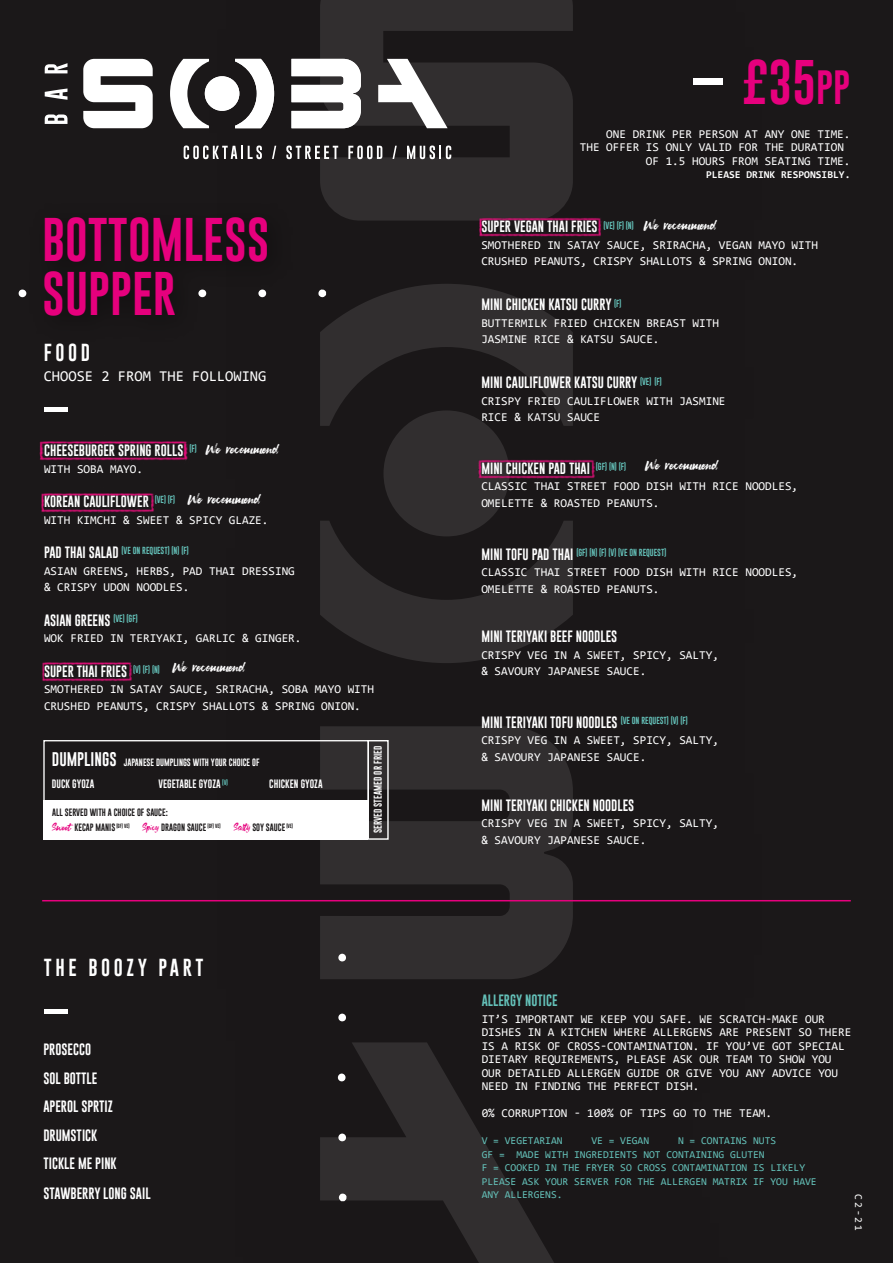
<style>
.page{position:relative;width:893px;height:1263px;background:#1b1819}
.page>*{position:absolute;margin:0;border:0;box-sizing:border-box;transform-origin:0 0}
.t1{font:45.9px "Gobold";color:#e6007d}
.t2{font:45px/54px "Gobold";color:#e6007d}
.t3{font:18px "Gobold";letter-spacing:.2em;color:#fff}
.t4{font:15px "Shockwave Brush";letter-spacing:.01em;color:#fff}
.t5{font:15px "Consolas";color:#fff}
.t6{font:12px/16.5px "Consolas";color:#fff}
.t7{font:12px "Gobold";color:#fff}
.t8{font:12px "Gobold";color:#64c0b8}
.t9{font:10.5px/13.5px "Consolas";color:#64c0b8}
.t10{font:700 10.5px "Consolas";color:#fff}
.t11{font:10.5px "Consolas";color:#fff}
.t12{font:8.85px "Gobold";color:#fff}
.t13{font:8.25px "Gobold";color:#fff}
.t14{font:7.8px/14.4px "Gobold";color:#1b1819}
.t15{font:7.8px "Gobold";color:#fff}
.t16{font:7.5px "Gobold";color:#64c0b8}
.t17{font:5.55px "Gobold";color:#64c0b8}
.s1{font-size:12px;color:#fff}
.s2{font-size:14.4px}
.s3{font-family:"Shockwave Brush";font-size:10.05px;color:#e6007d}
.s4{font-size:35.1px}
</style>
<div class="page">
<div style="left:383px;top:410px;width:126px;height:126px;background:#312e2f;border-radius:50%"></div>
<svg style="left:320px;top:521px;width:253px;height:142px"></svg>
<svg style="left:320px;top:726px;width:253px;height:253px;fill:#312e2f"></svg>
<svg style="left:320px;top:1042px;width:234px;height:221px"></svg>
<svg style="left:320px;top:0;width:253px;height:221px;fill:#312e2f"></svg>
<div style="left:205px;top:76px;width:34px;height:35px;background:#fff;border-radius:50%"></div>
<svg style="left:235px;top:59px;width:39px;height:69px"></svg>
<svg style="left:170px;top:59px;width:39px;height:69px"></svg>
<svg style="left:291px;top:59px;width:70px;height:69px;background:#cfcecf"></svg>
<svg style="left:378px;top:59px;width:70px;height:69px;background:#817f80"></svg>
<svg style="left:83px;top:59px;width:70px;height:69px"></svg>
<svg style="left:184px;top:145px;width:78px;height:14px"></svg>
<svg style="left:272px;top:146px;width:4px;height:13px"></svg>
<svg style="left:286px;top:145px;width:52px;height:14px"></svg>
<svg style="left:348px;top:145px;width:34px;height:14px"></svg>
<svg style="left:392px;top:146px;width:5px;height:13px"></svg>
<svg style="left:407px;top:145px;width:44px;height:14px"></svg>
<svg style="left:45px;top:114px;width:22px;height:10px"></svg>
<svg style="left:45px;top:88px;width:22px;height:12px"></svg>
<svg style="left:45px;top:63px;width:22px;height:10px"></svg>
<div style="left:44px;top:1009px;width:23px;height:5px;background:#fff"></div>
<div style="left:693px;top:78px;width:30px;height:7px;background:#fff"></div>
<img style="left:468px;top:209px;width:134px;height:28px">
<img style="left:478px;top:451px;width:117px;height:33px">
<div style="left:45px;top:407px;width:23px;height:5px;background:#fff"></div>
<img style="left:39px;top:441px;width:149px;height:20px">
<img style="left:41px;top:493px;width:114px;height:20px">
<img style="left:42px;top:662px;width:90px;height:20px">
<div style="left:368px;top:740px;width:21px;height:100px;border:1px solid #fff"></div>
<div style="left:43px;top:740px;width:326px;height:78px;border:1px solid #fff"></div>
<div style="left:43px;top:800px;width:325px;height:39px;background:#fff"></div>
<svg style="left:318px;top:284px;width:255px;height:142px"></svg>
<div style="left:198px;top:289px;width:8px;height:8px;background:#fff;border-radius:50%"></div>
<div style="left:258px;top:290px;width:8px;height:7px;background:#fff;border-radius:50%"></div>
<div style="left:19px;top:290px;width:7px;height:7px;background:#fff;border-radius:50%"></div>
<hr style="left:42px;top:900px;width:809px;height:1px;background:#e6007d">
<svg style="left:339px;top:1193px;width:8px;height:8px"></svg>
<div style="left:338px;top:1073px;width:8px;height:8px;background:#fff;border-radius:50%"></div>
<div style="left:338px;top:1133px;width:8px;height:8px;background:#fff;border-radius:50%"></div>
<div style="left:338px;top:1013px;width:8px;height:8px;background:#fff;border-radius:50%"></div>
<div style="left:338px;top:954px;width:8px;height:7px;background:#fff;border-radius:50%"></div>
<h2 class="t2" style="left:42px;top:212px;width:229px">BOTTOMLESS<br>SUPPER</h2>
<h3 class="t3" style="left:44px;top:341px;width:48px">FOOD</h3>
<p class="t5" style="left:44px;top:366px;width:224px">CHOOSE 2 FROM THE FOLLOWING</p>
<p class="t4" style="left:206px;top:440px;width:74px">We recommend</p>
<p class="t4" style="left:187px;top:490px;width:74px">We recommend</p>
<p class="t7" style="left:44px;top:443px;width:154px">CHEESEBURGER SPRING ROLLS <sup>(F)</sup></p>
<p class="t6" style="left:44px;top:460px;width:101px">WITH SOBA MAYO.</p>
<p class="t7" style="left:44px;top:494px;width:133px">KOREAN CAULIFLOWER <sup>(VE)</sup> <sup>(F)</sup></p>
<p class="t6" style="left:44px;top:511px;width:226px">WITH KIMCHI &amp; SWEET &amp; SPICY GLAZE.</p>
<p class="t16" style="left:44px;top:546px;width:146px"><span class="s1">PAD THAI SALAD</span> (VE ON REQUEST) (N) (F)</p>
<p class="t6" style="left:44px;top:562px;width:252px">ASIAN GREENS, HERBS, PAD THAI DRESSING &amp; CRISPY UDON NOODLES.</p>
<p class="t7" style="left:44px;top:612px;width:95px">ASIAN GREENS <sup>(VE)</sup> <sup>(GF)</sup></p>
<p class="t6" style="left:44px;top:630px;width:259px">WOK FRIED IN TERIYAKI, GARLIC &amp; GINGER.</p>
<p class="t7" style="left:44px;top:663px;width:117px">SUPER THAI FRIES <sup>(V)</sup> <sup>(F)</sup> <sup>(N)</sup></p>
<p class="t6" style="left:44px;top:681px;width:331px">SMOTHERED IN SATAY SAUCE, SRIRACHA, SOBA MAYO WITH<br>CRUSHED PEANUTS, CRISPY SHALLOTS &amp; SPRING ONION.</p>
<p class="t4" style="left:172px;top:658px;width:74px">We recommend</p>
<p class="t15" style="left:52px;top:757px;width:209px"><span class="s2">DUMPLINGS</span> JAPANESE DUMPLINGS WITH YOUR CHOICE OF</p>
<p class="t12" style="left:159px;top:778px;width:64px">VEGETABLE GYOZA</p>
<p class="t12" style="left:269px;top:778px;width:55px">CHICKEN GYOZA</p>
<p class="t17" style="left:222px;top:779px;width:7px">(V)</p>
<p class="t12" style="left:52px;top:778px;width:44px">DUCK GYOZA</p>
<p class="t14" style="left:52px;top:805px;width:117px">ALL SERVED WITH A CHOICE OF SAUCE:<br><span class="s3">Sweet</span> KECAP MANIS <sup>(GF)</sup> <sup>VE)</sup></p>
<p class="t14" style="left:143px;top:820px;width:80px"><span class="s3">Spicy</span> DRAGON SAUCE <sup>(GF)</sup> <sup>VE)</sup></p>
<p class="t14" style="left:234px;top:820px;width:61px"><span class="s3">Salty</span> SOY SAUCE <sup>(VE)</sup></p>
<h3 class="t3" style="left:44px;top:956px;width:161px">THE BOOZY PART</h3>
<p class="t7" style="left:43px;top:1042px;width:49px">PROSECCO</p>
<p class="t7" style="left:43px;top:1070px;width:56px">SOL BOTTLE</p>
<p class="t7" style="left:43px;top:1099px;width:71px">APEROL SPRTIZ</p>
<p class="t7" style="left:43px;top:1127px;width:56px">DRUMSTICK</p>
<p class="t7" style="left:43px;top:1156px;width:75px">TICKLE ME PINK</p>
<p class="t7" style="left:43px;top:1186px;width:109px">STAWBERRY LONG SAIL</p>
<p class="t13" style="left:373px;top:833px;width:89px;rotate:-90deg">SERVED STEAMED OR FRIED</p>
<h1 class="t1" style="left:743px;top:52px;width:109px">£35<span class="s4">PP</span></h1>
<p class="t6" style="left:606px;top:125px;width:246px">ONE DRINK PER PERSON AT ANY ONE TIME.</p>
<p class="t6" style="left:580px;top:139px;width:265px">THE OFFER IS ONLY VALID FOR THE DURATION</p>
<p class="t6" style="left:646px;top:152px;width:206px">OF 1.5 HOURS FROM SEATING TIME.</p>
<p class="t10" style="left:706px;top:168px;width:146px">PLEASE DRINK RESPONSIBLY.</p>
<p class="t4" style="left:643px;top:216px;width:74px">We recommend</p>
<p class="t7" style="left:481px;top:219px;width:154px">SUPER VEGAN THAI FRIES <sup>(VE)</sup> <sup>(F)</sup> <sup>(N)</sup></p>
<p class="t6" style="left:481px;top:236px;width:338px">SMOTHERED IN SATAY SAUCE, SRIRACHA, VEGAN MAYO WITH<br>CRUSHED PEANUTS, CRISPY SHALLOTS &amp; SPRING ONION.</p>
<p class="t7" style="left:481px;top:297px;width:142px">MINI CHICKEN KATSU CURRY <sup>(F)</sup></p>
<p class="t6" style="left:481px;top:314px;width:239px">BUTTERMILK FRIED CHICKEN BREAST WITH<br>JASMINE RICE &amp; KATSU SAUCE.</p>
<p class="t7" style="left:481px;top:375px;width:182px">MINI CAULIFLOWER KATSU CURRY <sup>(VE)</sup> <sup>(F)</sup></p>
<p class="t6" style="left:481px;top:392px;width:246px">CRISPY FRIED CAULIFLOWER WITH JASMINE<br>RICE &amp; KATSU SAUCE</p>
<p class="t4" style="left:645px;top:456px;width:74px">We recommend</p>
<p class="t7" style="left:481px;top:460px;width:146px">MINI CHICKEN PAD THAI <sup>(GF)</sup> <sup>(N)</sup> <sup>(F)</sup></p>
<p class="t6" style="left:481px;top:478px;width:318px">CLASSIC THAI STREET FOOD DISH WITH RICE NOODLES,<br>OMELETTE &amp; ROASTED PEANUTS.</p>
<p class="t16" style="left:481px;top:547px;width:187px"><span class="s1">MINI TOFU PAD THAI</span> (GF) (N) (F) (V) (VE ON REQUEST)</p>
<p class="t6" style="left:481px;top:564px;width:318px">CLASSIC THAI STREET FOOD DISH WITH RICE NOODLES,<br>OMELETTE &amp; ROASTED PEANUTS.</p>
<p class="t7" style="left:481px;top:629px;width:137px">MINI TERIYAKI BEEF NOODLES</p>
<p class="t6" style="left:481px;top:646px;width:239px">CRISPY VEG IN A SWEET, SPICY, SALTY, &amp; SAVOURY JAPANESE SAUCE.</p>
<p class="t7" style="left:481px;top:714px;width:208px">MINI TERIYAKI TOFU NOODLES <sup>(VE</sup> <sup>ON</sup> <sup>REQUEST)</sup> <sup>(V)</sup> <sup>(F)</sup></p>
<p class="t6" style="left:481px;top:732px;width:239px">CRISPY VEG IN A SWEET, SPICY, SALTY, &amp; SAVOURY JAPANESE SAUCE.</p>
<p class="t7" style="left:481px;top:797px;width:154px">MINI TERIYAKI CHICKEN NOODLES</p>
<p class="t6" style="left:481px;top:814px;width:239px">CRISPY VEG IN A SWEET, SPICY, SALTY, &amp; SAVOURY JAPANESE SAUCE.</p>
<p class="t8" style="left:482px;top:992px;width:77px">ALLERGY NOTICE</p>
<p class="t6" style="left:482px;top:1011px;width:371px;line-height:13.5px">IT’S IMPORTANT WE KEEP YOU SAFE. WE SCRATCH-MAKE OUR DISHES IN A KITCHEN WHERE ALLERGENS ARE PRESENT SO THERE IS A RISK OF CROSS-CONTAMINATION. IF YOU’VE GOT SPECIAL DIETARY REQUIREMENTS, PLEASE ASK OUR TEAM TO SHOW YOU OUR DETAILED ALLERGEN GUIDE OR GIVE YOU ANY ADVICE YOU NEED IN FINDING THE PERFECT DISH.</p>
<p class="t6" style="left:482px;top:1104px;width:292px">0% CORRUPTION - 100% OF TIPS GO TO THE TEAM.</p>
<p class="t9" style="left:482px;top:1133px;width:82px">V = VEGETARIAN</p>
<p class="t9" style="left:591px;top:1133px;width:59px">VE = VEGAN</p>
<p class="t9" style="left:482px;top:1133px;width:336px;text-indent:196px">N = CONTAINS NUTS<br>GF = MADE WITH INGREDIENTS NOT CONTAINING GLUTEN<br>F = COOKED IN THE FRYER SO CROSS CONTAMINATION IS LIKELY PLEASE ASK YOUR SERVER FOR THE ALLERGEN MATRIX IF YOU HAVE ANY ALLERGENS.</p>
<p class="t11" style="left:866px;top:1194px;width:39px;rotate:90deg">C2-21</p>
</div>
